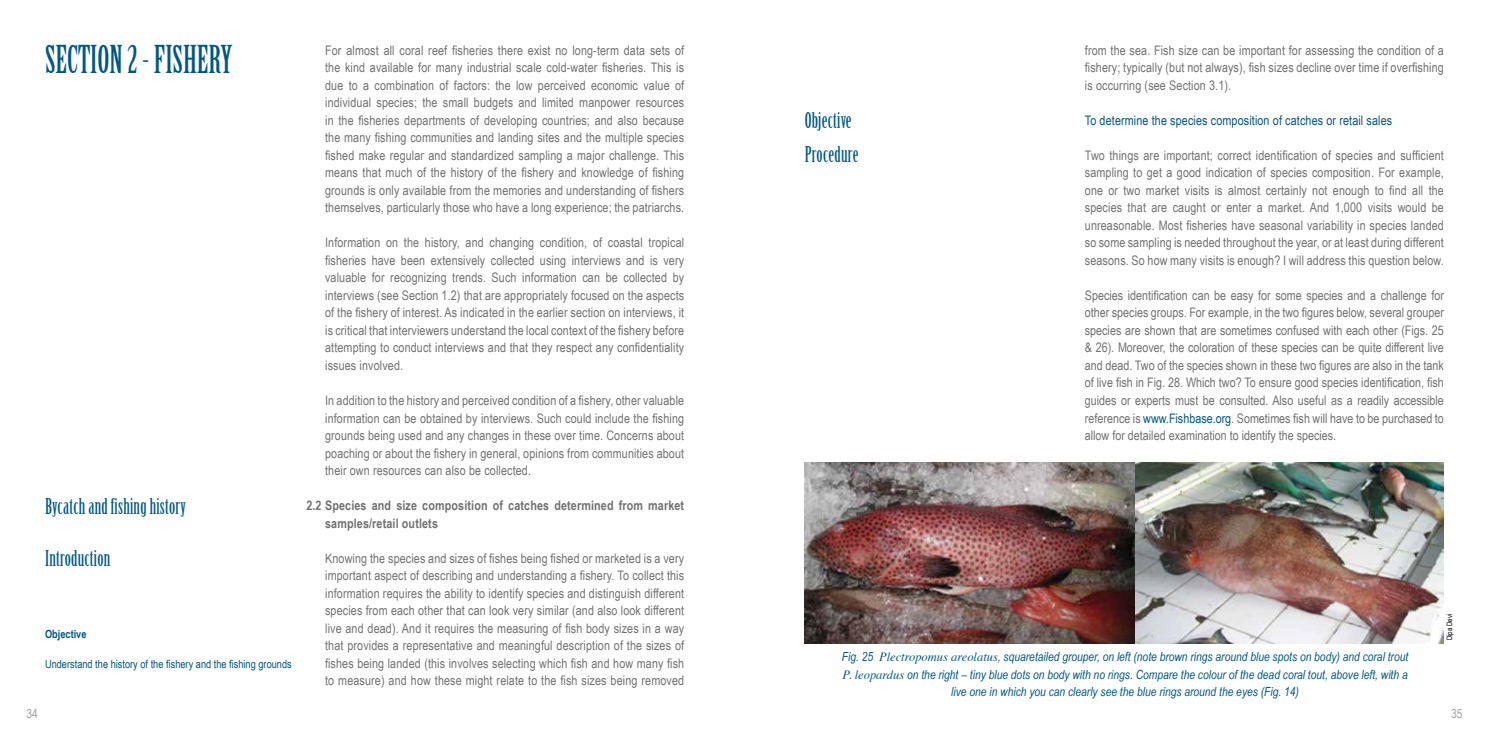
<style>
.page{position:relative;width:1489px;height:745px;background:#fff}
.page>*{position:absolute;margin:0;border:0;box-sizing:border-box;transform-origin:0 0}
.t1{font:37.5px "Birch Std";color:#005785}
.t2{font:21.25px/34.5px "Birch Std";letter-spacing:.01em;color:#005785}
.t3{font:13.12px/17.5px "Arial Narrow";letter-spacing:.01em;color:#727171;text-align:justify}
.t4{font:700 13.12px/17.5px "Arial Narrow";letter-spacing:.01em;color:#727171}
.t5{font:13.12px "Arial Narrow";letter-spacing:.01em;color:#005785}
.t6{font:italic 12.5px/17.5px "Arial Narrow";color:#005785;text-align:center}
.t7{font:12.5px "Arial Narrow";color:#9fa0a0}
.t8{font:11.25px "Arial Narrow";color:#005785}
.t9{font:700 11.25px "Arial Narrow";color:#005785}
.t10{font:7.5px "Arial Narrow";color:#000}
.s1{color:#005785}
.s2{font-family:"Times"}
</style>
<div class="page">
<img style="left:804px;top:462px;width:639px;height:180px">
<h1 class="t1" style="left:45px;top:38px;width:189px">SECTION 2 - FISHERY</h1>
<h2 class="t2" style="left:45px;top:489px;width:142px">Bycatch and fishing history</h2>
<h2 class="t2" style="left:45px;top:541px;width:67px">Introduction</h2>
<p class="t9" style="left:45px;top:624px;width:43px">Objective</p>
<p class="t8" style="left:45px;top:655px;width:248px">Understand the history of the fishery and the fishing grounds</p>
<p class="t3" style="left:325px;top:41px;width:360px">For almost all coral reef fisheries there exist no long-term data sets of the kind available for many industrial scale cold-water fisheries. This is due to a combination of factors: the low perceived economic value of individual species; the small budgets and limited manpower resources in the fisheries departments of developing countries; and also because the many fishing communities and landing sites and the multiple species fished make regular and standardized sampling a major challenge. This means that much of the history of the fishery and knowledge of fishing grounds is only available from the memories and understanding of fishers themselves, particularly those who have a long experience; the patriarchs.</p>
<p class="t3" style="left:325px;top:233px;width:360px">Information on the history, and changing condition, of coastal tropical fisheries have been extensively collected using interviews and is very valuable for recognizing trends. Such information can be collected by interviews (see Section 1.2) that are appropriately focused on the aspects of the fishery of interest. As indicated in the earlier section on interviews, it is critical that interviewers understand the local context of the fishery before attempting to conduct interviews and that they respect any confidentiality issues involved.</p>
<p class="t3" style="left:325px;top:391px;width:360px">In addition to the history and perceived condition of a fishery, other valuable information can be obtained by interviews. Such could include the fishing grounds being used and any changes in these over time. Concerns about poaching or about the fishery in general, opinions from communities about their own resources can also be collected.</p>
<p class="t4" style="left:325px;top:495px;width:360px;text-indent:-19px">2.2 Species and size composition of catches determined from market samples/retail outlets</p>
<p class="t3" style="left:325px;top:548px;width:360px">Knowing the species and sizes of fishes being fished or marketed is a very important aspect of describing and understanding a fishery. To collect this information requires the ability to identify species and distinguish different species from each other that can look very similar (and also look different live and dead). And it requires the measuring of fish body sizes in a way that provides a representative and meaningful description of the sizes of fishes being landed (this involves selecting which fish and how many fish to measure) and how these might relate to the fish sizes being removed</p>
<h2 class="t2" style="left:804px;top:103px;width:55px">Objective<br>Procedure</h2>
<p class="t3" style="left:1084px;top:41px;width:360px">from the sea. Fish size can be important for assessing the condition of a fishery; typically (but not always), fish sizes decline over time if overfishing is occurring (see Section 3.1).</p>
<p class="t5" style="left:1084px;top:110px;width:309px">To determine the species composition of catches or retail sales</p>
<p class="t3" style="left:1084px;top:146px;width:360px">Two things are important; correct identification of species and sufficient sampling to get a good indication of species composition. For example, one or two market visits is almost certainly not enough to find all the species that are caught or enter a market. And 1,000 visits would be unreasonable. Most fisheries have seasonal variability in species landed so some sampling is needed throughout the year, or at least during different seasons. So how many visits is enough? I will address this question below.</p>
<p class="t3" style="left:1084px;top:286px;width:360px">Species identification can be easy for some species and a challenge for other species groups. For example, in the two figures below, several grouper species are shown that are sometimes confused with each other (Figs. 25 &amp; 26). Moreover, the coloration of these species can be quite different live and dead. Two of the species shown in these two figures are also in the tank of live fish in Fig. 28. Which two? To ensure good species identification, fish guides or experts must be consulted. Also useful as a readily accessible reference is <span class="s1">www.Fishbase.org</span>. Sometimes fish will have to be purchased to allow for detailed examination to identify the species.</p>
<p class="t10" style="left:1443px;top:640px;width:28px;rotate:-90deg">Dipa Devi</p>
<p class="t6" style="left:842px;top:647px;width:568px">Fig. 25 <span class="s2">Plectropomus areolatus</span>, squaretailed grouper, on left (note brown rings around blue spots on body) and coral trout<br><span class="s2">P. leopardus</span> on the right – tiny blue dots on body with no rings. Compare the colour of the dead coral tout, above left, with a live one in which you can clearly see the blue rings around the eyes (Fig. 14)</p>
<p class="t7" style="left:27px;top:704px;width:13px">34</p>
<p class="t7" style="left:1450px;top:704px;width:13px">35</p>
</div>
